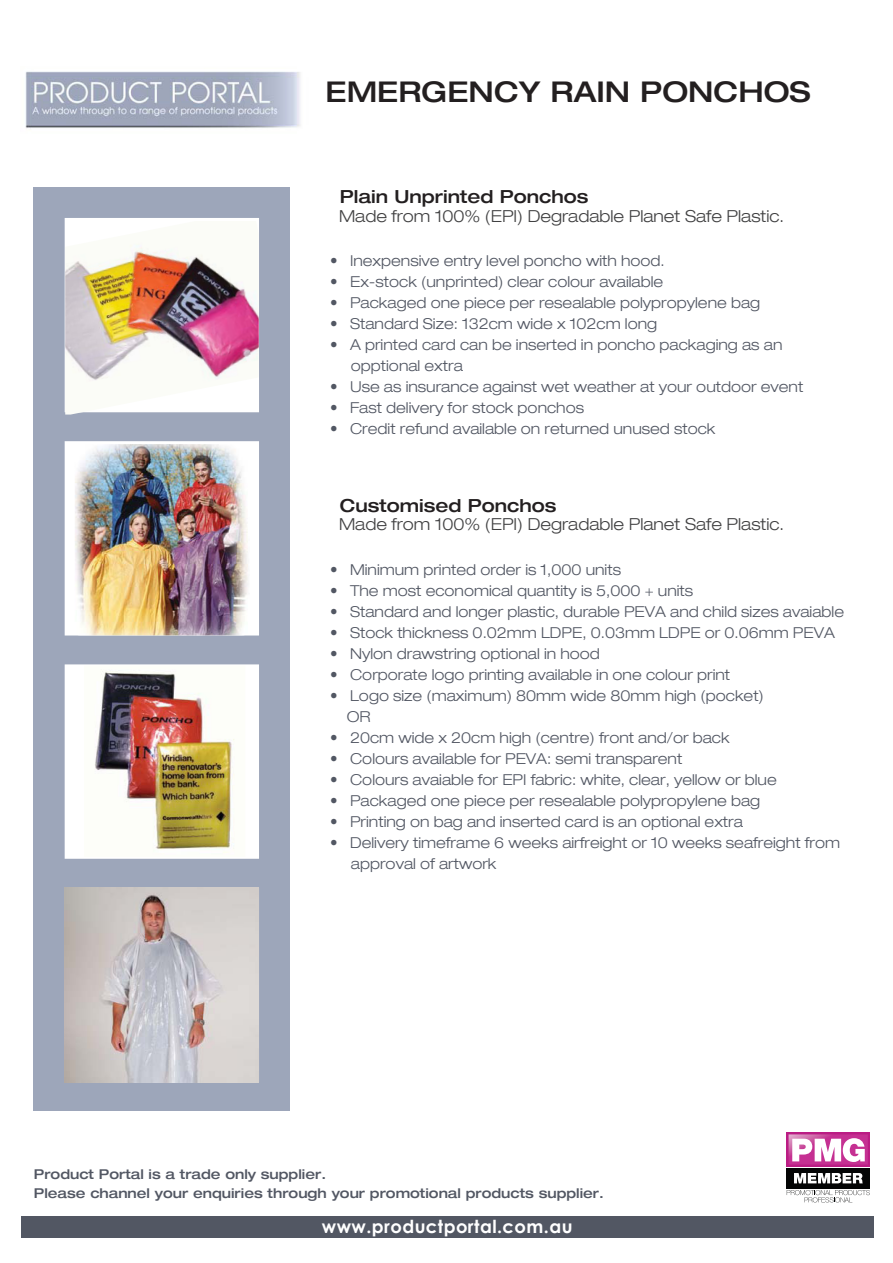
<style>
.page{position:relative;width:893px;height:1263px;background:#fff}
.page>*{position:absolute;margin:0;border:0;box-sizing:border-box;transform-origin:0 0}
.t1{font:28.5px "Context Reprise Medium Exp S Si Normal";color:#231f20}
.t2{font:18px "Context Reprise Medium Exp S Si Normal";color:#231f20}
.t3{font:700 18px "Century Gothic";letter-spacing:.025em;color:#fff}
.t4{font:700 16.5px "Context Reprise Light Exp S Si";color:#414142}
.t5{font:700 15px/21px "Context Reprise Light Exp S Si";color:#525763}
.t6{font:13.5px/19.2px "Context Reprise Medium Exp S Si Normal";color:#525763}
</style>
<div class="page">
<img style="left:25px;top:71px;width:275px;height:57px">
<div style="left:34px;top:187px;width:256px;height:924px;background:#9da6ba"></div>
<div style="left:66px;top:443px;width:191px;height:191px;background:#fff"></div>
<div style="left:65px;top:441px;width:194px;height:195px;border:3px solid #fff"></div>
<div style="left:66px;top:666px;width:191px;height:191px;background:#fff"></div>
<div style="left:65px;top:664px;width:194px;height:195px;border:3px solid #fff"></div>
<div style="left:21px;top:1217px;width:852px;height:21px;background:#525763"></div>
<div style="left:786px;top:1132px;width:84px;height:34px;background:#bb1c84"></div>
<div style="left:786px;top:1168px;width:84px;height:20px;background:#040505"></div>
<svg style="left:788px;top:1134px;width:80px;height:31px;background:#e096c7"></svg>
<svg style="left:794px;top:1173px;width:69px;height:10px"></svg>
<svg style="left:787px;top:1190px;width:83px;height:12px"></svg>
<img style="left:75px;top:444px;width:175px;height:191px">
<img style="left:84px;top:666px;width:161px;height:191px">
<img style="left:65px;top:221px;width:194px;height:194px">
<img style="left:65px;top:888px;width:194px;height:194px">
<h1 class="t1" style="left:326px;top:74px;width:487px">EMERGENCY RAIN PONCHOS</h1>
<p class="t2" style="left:340px;top:185px;width:250px">Plain Unprinted Ponchos</p>
<p class="t4" style="left:339px;top:206px;width:446px">Made from 100% (EPI) Degradable Planet Safe Plastic.</p>
<p class="t5" style="left:330px;top:250px;width:336px">• Inexpensive entry level poncho with hood.</p>
<p class="t5" style="left:330px;top:271px;width:335px">• Ex-stock (unprinted) clear colour available</p>
<p class="t5" style="left:330px;top:292px;width:432px">• Packaged one piece per resealable polypropylene bag</p>
<p class="t5" style="left:330px;top:313px;width:329px">• Standard Size: 132cm wide x 102cm long</p>
<p class="t5" style="left:351px;top:334px;width:433px;text-indent:-21px">• A printed card can be inserted in poncho packaging as an opptional extra</p>
<p class="t5" style="left:330px;top:376px;width:475px">• Use as insurance against wet weather at your outdoor event</p>
<p class="t5" style="left:330px;top:397px;width:256px">• Fast delivery for stock ponchos</p>
<p class="t5" style="left:330px;top:418px;width:387px">• Credit refund available on returned unused stock</p>
<p class="t2" style="left:340px;top:495px;width:218px">Customised Ponchos</p>
<p class="t4" style="left:339px;top:514px;width:446px">Made from 100% (EPI) Degradable Planet Safe Plastic.</p>
<p class="t5" style="left:330px;top:559px;width:292px">• Minimum printed order is 1,000 units</p>
<p class="t5" style="left:330px;top:580px;width:365px">• The most economical quantity is 5,000 + units</p>
<p class="t5" style="left:330px;top:601px;width:515px">• Standard and longer plastic, durable PEVA and child sizes avaiable</p>
<p class="t5" style="left:330px;top:622px;width:506px">• Stock thickness 0.02mm LDPE, 0.03mm LDPE or 0.06mm PEVA</p>
<p class="t5" style="left:330px;top:643px;width:271px">• Nylon drawstring optional in hood</p>
<p class="t5" style="left:330px;top:664px;width:402px">• Corporate logo printing available in one colour print</p>
<p class="t5" style="left:347px;top:685px;width:419px;text-indent:-17px">• Logo size (maximum) 80mm wide 80mm high (pocket)<br>OR</p>
<p class="t5" style="left:330px;top:727px;width:401px">• 20cm wide x 20cm high (centre) front and/or back</p>
<p class="t5" style="left:330px;top:748px;width:354px">• Colours available for PEVA: semi transparent</p>
<p class="t5" style="left:330px;top:769px;width:448px">• Colours avaiable for EPI fabric: white, clear, yellow or blue</p>
<p class="t5" style="left:330px;top:790px;width:432px">• Packaged one piece per resealable polypropylene bag</p>
<p class="t5" style="left:330px;top:811px;width:414px">• Printing on bag and inserted card is an optional extra</p>
<p class="t5" style="left:351px;top:832px;width:491px;text-indent:-21px">• Delivery timeframe 6 weeks airfreight or 10 weeks seafreight from approval of artwork</p>
<p class="t6" style="left:34px;top:1165px;width:571px">Product Portal is a trade only supplier.<br>Please channel your enquiries through your promotional products supplier.</p>
<p class="t3" style="left:322px;top:1213px;width:252px">www.productportal.com.au</p>
</div>
